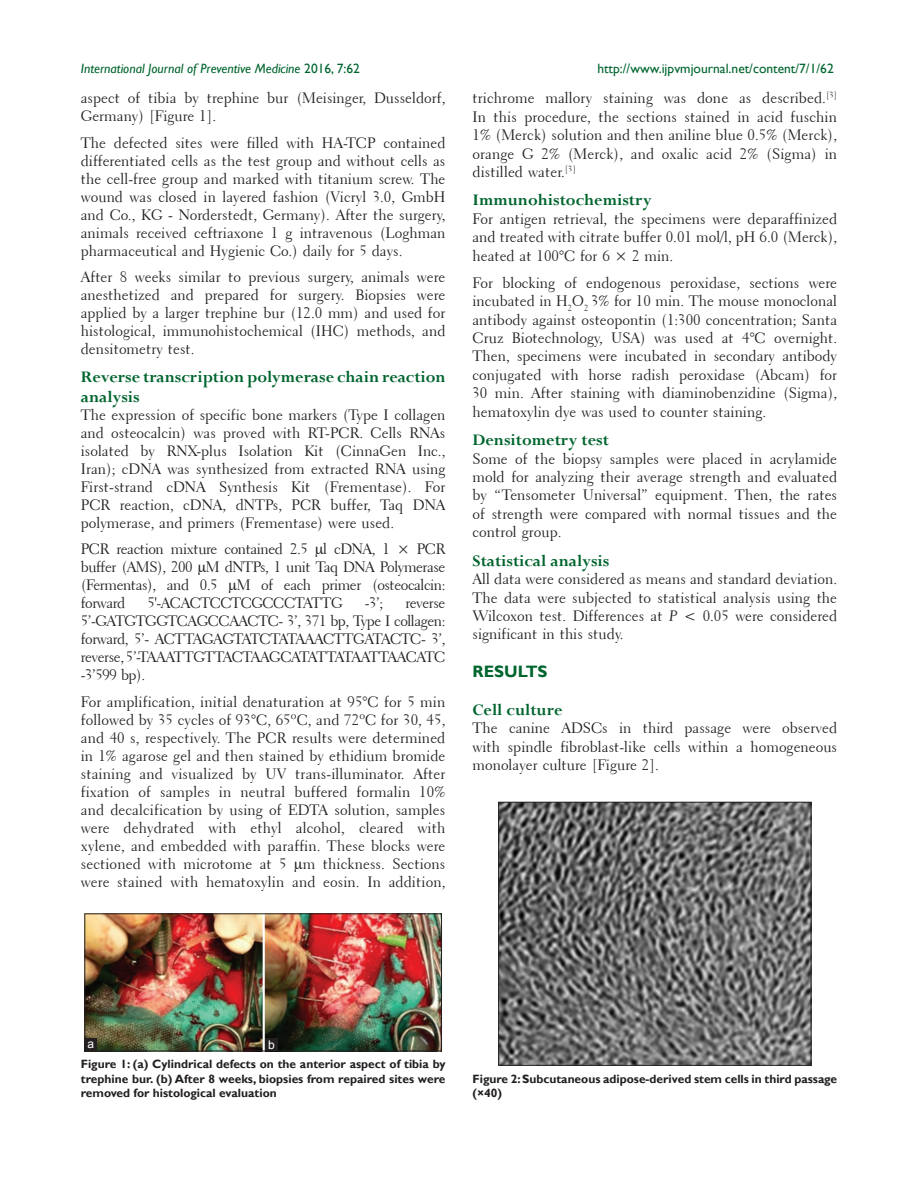
<style>
.page{position:relative;width:918px;height:1188px;background:#fff}
.page>*{position:absolute;margin:0;border:0;box-sizing:border-box;transform-origin:0 0}
.t1{font:700 18px/19.5px "Perpetua";color:#00652e}
.t2{font:700 16.5px "Gill Sans";color:#00652e}
.TX{font:15px/18px "Transitional 521 BT Roman A";color:#231f20;text-align:justify}
.TX-2{font:15px "Transitional 521 BT Roman A";letter-spacing:-.03em;color:#231f20}
.t3{font:italic 13.5px "Gill Sans";color:#00652e}
.t4{font:13.5px "Gill Sans";color:#00652e}
.FGC{font:700 12px/14.4px "Gill Sans";color:#231f20}
.LABEL{font:12px "Arial";color:#fff}
.s1{font-style:normal}
.s2{font-family:"Transitional 521 BT Cursive A"}
</style>
<div class="page">
<img style="left:500px;top:804px;width:309px;height:260px">
<div style="left:498px;top:802px;width:313px;height:264px;border:1px solid #231f20"></div>
<img style="left:87px;top:916px;width:353px;height:133px">
<div style="left:85px;top:914px;width:357px;height:137px;border:1px solid #231f20"></div>
<div style="left:265px;top:1038px;width:13px;height:13px;background:#231f20"></div>
<div style="left:85px;top:1038px;width:12px;height:13px;background:#231f20"></div>
<p class="t3" style="left:81px;top:61px;width:281px">International Journal of Preventive Medicine <span class="s1">2016, 7:62</span></p>
<p class="t4" style="left:597px;top:61px;width:238px">http://www.ijpvmjournal.net/content/7/1/62</p>
<p class="TX" style="left:81px;top:89px;width:366px">aspect of tibia by trephine bur (Meisinger, Dusseldorf,<br>Germany) [Figure 1].</p>
<p class="TX" style="left:81px;top:134px;width:366px">The defected sites were filled with HA‑TCP contained differentiated cells as the test group and without cells as the cell‑free group and marked with titanium screw. The wound was closed in layered fashion (Vicryl 3.0, GmbH and Co., KG ‑ Norderstedt, Germany). After the surgery, animals received ceftriaxone 1 g intravenous (Loghman pharmaceutical and Hygienic Co.) daily for 5 days.</p>
<p class="TX" style="left:81px;top:268px;width:366px">After 8 weeks similar to previous surgery, animals were anesthetized and prepared for surgery. Biopsies were applied by a larger trephine bur (12.0 mm) and used for histological, immunohistochemical (IHC) methods, and densitometry test.</p>
<h2 class="t1" style="left:81px;top:367px;width:366px">Reverse transcription polymerase chain reaction analysis</h2>
<p class="TX" style="left:81px;top:406px;width:366px">The expression of specific bone markers (Type I collagen and osteocalcin) was proved with RT‑PCR. Cells RNAs isolated by RNX‑plus Isolation Kit (CinnaGen Inc., Iran); cDNA was synthesized from extracted RNA using First‑strand cDNA Synthesis Kit (Frementase). For PCR reaction, cDNA, dNTPs, PCR buffer, Taq DNA polymerase, and primers (Frementase) were used.</p>
<p class="TX" style="left:81px;top:540px;width:366px">PCR reaction mixture contained 2.5 l cDNA, 1 × PCR buffer (AMS), 200 M dNTPs, 1 unit Taq DNA Polymerase (Fermentas), and 0.5</p>
<p class="TX" style="left:472px;top:89px;width:366px;line-height:18.5px">trichrome mallory staining was done as described.<sup>[3] </sup>In this procedure, the sections stained in acid fuschin 1% (Merck) solution and then aniline blue 0.5% (Merck), orange G 2% (Merck), and oxalic acid 2% (Sigma) in distilled water.<sup>[3]</sup></p>
<h2 class="t1" style="left:472px;top:190px;width:181px">Immunohistochemistry</h2>
<p class="TX" style="left:472px;top:210px;width:366px;line-height:18.5px">For antigen retrieval, the specimens were deparaffinized and treated with citrate buffer 0.01 mol/l, pH 6.0 (Merck), heated at 100°C for 6 × 2 min.</p>
<p class="TX" style="left:472px;top:273px;width:366px;line-height:18.5px">For blocking of endogenous peroxidase, sections were incubated in H<sub>2</sub>O<sub>2</sub> 3% for 10 min. The mouse monoclonal antibody against osteopontin (1:300 concentration; Santa Cruz Biotechnology, USA) was used at 4°C overnight.<br>Then, specimens were incubated in secondary antibody conjugated with horse radish peroxidase (Abcam) for 30 min. After staining with diaminobenzidine (Sigma), hematoxylin dye was used to counter staining.</p>
<h2 class="t1" style="left:472px;top:430px;width:138px">Densitometry test</h2>
<p class="TX" style="left:472px;top:449px;width:366px;line-height:18.5px">Some of the biopsy samples were placed in acrylamide mold for analyzing their average strength and evaluated by “Tensometer Universal” equipment. Then, the rates of strength were compared with normal tissues and the control group.</p>
<h2 class="t1" style="left:472px;top:551px;width:138px">Statistical analysis</h2>
<p class="TX" style="left:472px;top:570px;width:366px;line-height:18.5px">All data were considered as means and standard deviation.<br>The data were subjected to statistical analysis using the Wilcoxon test. Differences at <span class="s2">P</span> &lt; 0.05 were considered significant in this study.</p>
<h1 class="t2" style="left:472px;top:661px;width:77px">RESULTS</h1>
<h2 class="t1" style="left:472px;top:699px;width:91px">Cell culture</h2>
<p class="TX" style="left:472px;top:719px;width:366px;line-height:18.5px">The canine ADSCs in third passage were observed with spindle fibroblast‑like cells within a homogeneous monolayer culture [Figure 2].</p>
<p class="TX-2" style="left:237px;top:576px;width:210px">M of each primer (osteocalcin:</p>
<p class="TX-2" style="left:81px;top:594px;width:46px">forward</p>
<p class="TX-2" style="left:147px;top:594px;width:197px">5'‑ACACTCCTCGCCCTATTG</p>
<p class="TX" style="left:365px;top:594px;width:20px">‑3’;</p>
<p class="TX" style="left:81px;top:594px;width:366px;text-indent:325px">reverse 5’‑GATGTGGTCAGCCAACTC‑ 3’, 371 bp, Type I collagen: forward, 5’‑ ACTTAGAGTATCTATAAACTTGATACTC‑ 3’, reverse, 5’‑TAAATTGTTACTAAGCATATTATAATTAACATC ‑3’599 bp).</p>
<p class="TX" style="left:81px;top:693px;width:366px">For amplification, initial denaturation at 95°C for 5 min followed by 35 cycles of 93°C, 65ºC, and 72ºC for 30, 45, and 40 s, respectively. The PCR results were determined in 1% agarose gel and then stained by ethidium bromide staining and visualized by UV trans‑illuminator. After fixation of samples in neutral buffered formalin 10% and decalcification by using of EDTA solution, samples were dehydrated with ethyl alcohol, cleared with xylene, and embedded with paraffin. These blocks were sectioned with microtome at 5 m thickness. Sections were stained with hematoxylin and eosin. In addition,</p>
<p class="LABEL" style="left:88px;top:1036px;width:8px">a</p>
<p class="LABEL" style="left:268px;top:1037px;width:8px">b</p>
<p class="FGC" style="left:81px;top:1058px;width:366px;text-align:justify">Figure 1: (a) Cylindrical defects on the anterior aspect of tibia by trephine bur. (b) After 8 weeks, biopsies from repaired sites were removed for histological evaluation</p>
<p class="FGC" style="left:472px;top:1072px;width:366px">Figure 2: Subcutaneous adipose-derived stem cells in third passage (×40)</p>
</div>
